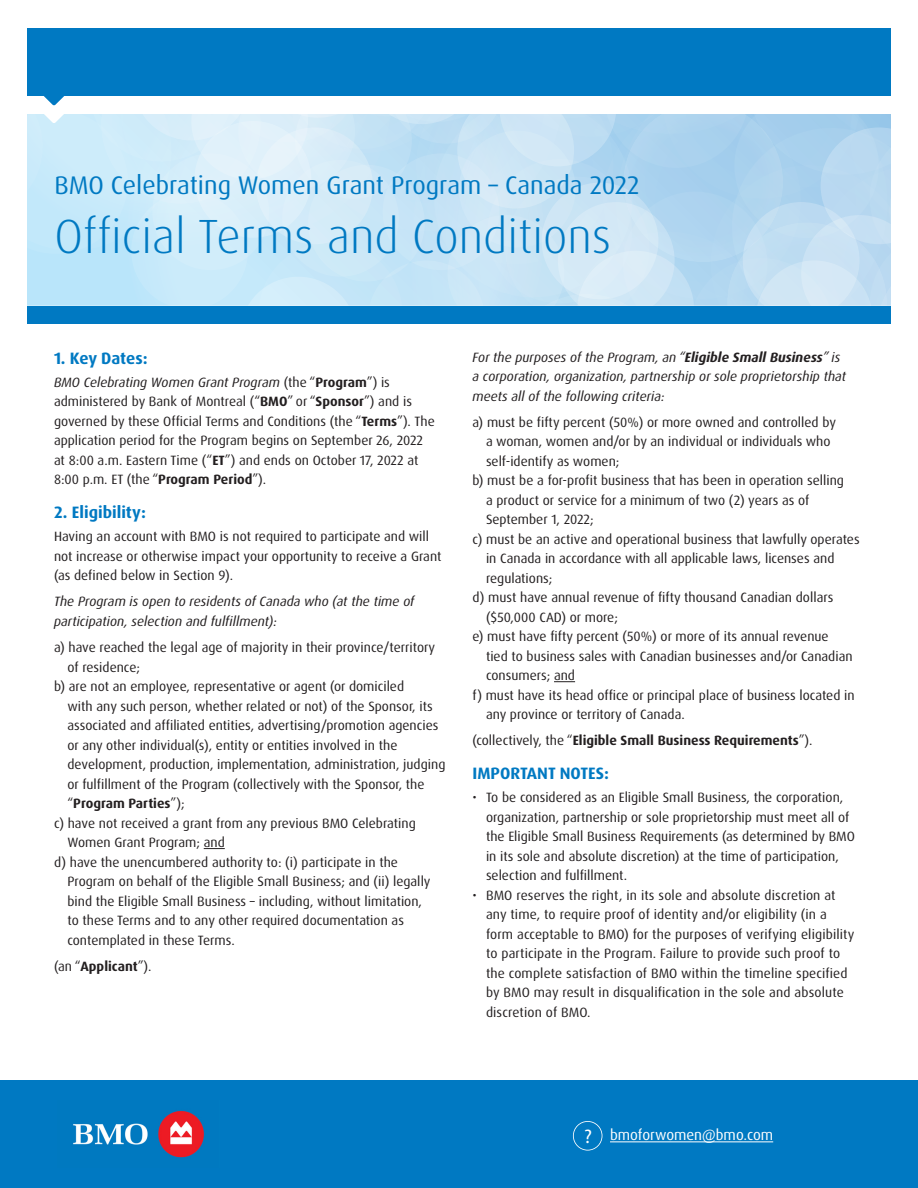
<style>
.page{position:relative;width:918px;height:1188px;background:#fff}
.page>*{position:absolute;margin:0;border:0;box-sizing:border-box;transform-origin:0 0}
.Heading_2{font:300 48px "Dax Pro";color:#0079c2}
.Heading_1{font:25.5px "Dax Pro";color:#0079c2}
.Heading_2-2{font:700 16.5px "Dax Pro";color:#0079c2}
.t1{font:14.85px "Dax Pro";color:#fff}
.Body_Copy{font:13.5px/19.5px "Dax Pro";color:#231f20}
.Body_Copy-2{font:italic 13.5px/19.5px "Dax Pro";color:#231f20}
.Body_Copy-3{font:700 13.5px "Dax Pro";color:#231f20}
.s1{font-style:italic}
.s2{font-weight:700}
.s3{font-weight:400}
.s4{font-family:"Myriad Pro";font-size:19.65px}
.s5{font-family:"Myriad Pro";font-size:21.9px}
</style>
<div class="page">
<svg style="left:204px;top:848px;width:21px;height:1px"></svg>
<svg style="left:554px;top:681px;width:21px;height:1px"></svg>
<div style="left:27px;top:306px;width:864px;height:18px;background:#0079c2"></div>
<div style="left:27px;top:28px;width:864px;height:68px;background:#0079c2"></div>
<svg style="left:27px;top:96px;width:864px;height:210px;background:#cae5f6"></svg>
<div style="left:0;top:1080px;width:918px;height:108px;background:#0079c2"></div>
<img style="left:73px;top:1111px;width:131px;height:47px">
<hr style="left:610px;top:1141px;width:163px;height:1px;background:#fff">
<svg style="left:572px;top:1121px;width:31px;height:30px"></svg>
<h1 class="Heading_1" style="left:54px;top:169px;width:587px">BMO Celebrating Women Grant Program – Canada 2022</h1>
<h2 class="Heading_2" style="left:54px;top:205px;width:558px">Official Terms and Conditions</h2>
<h2 class="Heading_2-2" style="left:54px;top:348px;width:95px">1. Key Dates:</h2>
<p class="Body_Copy" style="left:54px;top:373px;width:382px"><span class="s1">BMO Celebrating Women Grant Program</span> (the “<span class="s2">Program</span>”) is administered by Bank of Montreal (“<span class="s2">BMO</span>” or “<span class="s2">Sponsor</span>”) and is governed by these Official Terms and Conditions (the “<span class="s2">Terms</span>”). The application period for the Program begins on September 26, 2022 at 8:00 a.m. Eastern Time (“<span class="s2">ET</span>”) and ends on October 17, 2022 at 8:00 p.m. ET (the “<span class="s2">Program Period</span>”).</p>
<h2 class="Heading_2-2" style="left:54px;top:502px;width:93px">2. Eligibility:</h2>
<p class="Body_Copy" style="left:54px;top:527px;width:389px">Having an account with BMO is not required to participate and will not increase or otherwise impact your opportunity to receive a Grant (as defined below in Section 9).</p>
<p class="Body_Copy-2" style="left:54px;top:592px;width:362px">The Program is open to residents of Canada who (at the time of participation, selection and fulfillment):</p>
<p class="Body_Copy" style="left:68px;top:638px;width:369px;text-indent:-14px">a) have reached the legal age of majority in their province/territory of residence;</p>
<p class="Body_Copy" style="left:68px;top:677px;width:379px;text-indent:-14px">b) are not an employee, representative or agent (or domiciled<br>with any such person, whether related or not) of the Sponsor, its associated and affiliated entities, advertising/promotion agencies or any other individual(s), entity or entities involved in the development, production, implementation, administration, judging or fulfillment of the Program (collectively with the Sponsor, the “<span class="s2">Program Parties</span>”);</p>
<p class="Body_Copy" style="left:68px;top:813px;width:350px;text-indent:-14px">c) have not received a grant from any previous BMO Celebrating<br>Women Grant Program; and</p>
<p class="Body_Copy" style="left:68px;top:852px;width:365px;text-indent:-14px">d) have the unencumbered authority to: (i) participate in the Program on behalf of the Eligible Small Business; and (ii) legally bind the Eligible Small Business – including, without limitation, to these Terms and to any other required documentation as contemplated in these Terms.</p>
<p class="Body_Copy-3" style="left:54px;top:957px;width:99px"><span class="s3">(an “</span>Applicant<span class="s3">”).</span></p>
<p class="Body_Copy-2" style="left:472px;top:347px;width:375px">For the purposes of the Program, an “<span class="s2">Eligible Small Business</span>” is a corporation, organization, partnership or sole proprietorship that meets all of the following criteria:</p>
<p class="Body_Copy" style="left:486px;top:412px;width:352px;text-indent:-14px">a) must be fifty percent (50%) or more owned and controlled by a woman, women and/or by an individual or individuals who self-identify as women;</p>
<p class="Body_Copy" style="left:486px;top:471px;width:360px;text-indent:-14px">b) must be a for-profit business that has been in operation selling a product or service for a minimum of two (2) years as of<br>September 1, 2022;</p>
<p class="Body_Copy" style="left:486px;top:529px;width:375px;text-indent:-14px">c) must be an active and operational business that lawfully operates in Canada in accordance with all applicable laws, licenses and regulations;</p>
<p class="Body_Copy" style="left:486px;top:588px;width:349px;text-indent:-14px">d) must have annual revenue of fifty thousand Canadian dollars ($50,000 CAD) or more;</p>
<p class="Body_Copy" style="left:486px;top:627px;width:368px;text-indent:-14px">e) must have fifty percent (50%) or more of its annual revenue tied to business sales with Canadian businesses and/or Canadian consumers; and</p>
<p class="Body_Copy" style="left:486px;top:685px;width:370px;text-indent:-14px">f) must have its head office or principal place of business located in any province or territory of Canada.</p>
<p class="Body_Copy-3" style="left:472px;top:732px;width:342px"><span class="s3">(collectively, the “</span>Eligible Small Business Requirements<span class="s3">”).</span></p>
<h2 class="Heading_2-2" style="left:472px;top:763px;width:138px">IMPORTANT NOTES:</h2>
<p class="Body_Copy" style="left:486px;top:788px;width:370px;text-indent:-14px">• To be considered as an Eligible Small Business, the corporation, organization, partnership or sole proprietorship must meet all of the Eligible Small Business Requirements (as determined by BMO in its sole and absolute discretion) at the time of participation, selection and fulfillment.</p>
<p class="Body_Copy" style="left:486px;top:885px;width:370px;text-indent:-14px">• BMO reserves the right, in its sole and absolute discretion at any time, to require proof of identity and/or eligibility (in a form acceptable to BMO) for the purposes of verifying eligibility to participate in the Program. Failure to provide such proof to the complete satisfaction of BMO within the timeline specified by BMO may result in disqualification in the sole and absolute discretion of BMO.</p>
<p class="t1" style="left:584px;top:1126px;width:191px"><span class="s4">?</span><span class="s5">?</span> bmoforwomen@bmo.com</p>
</div>
